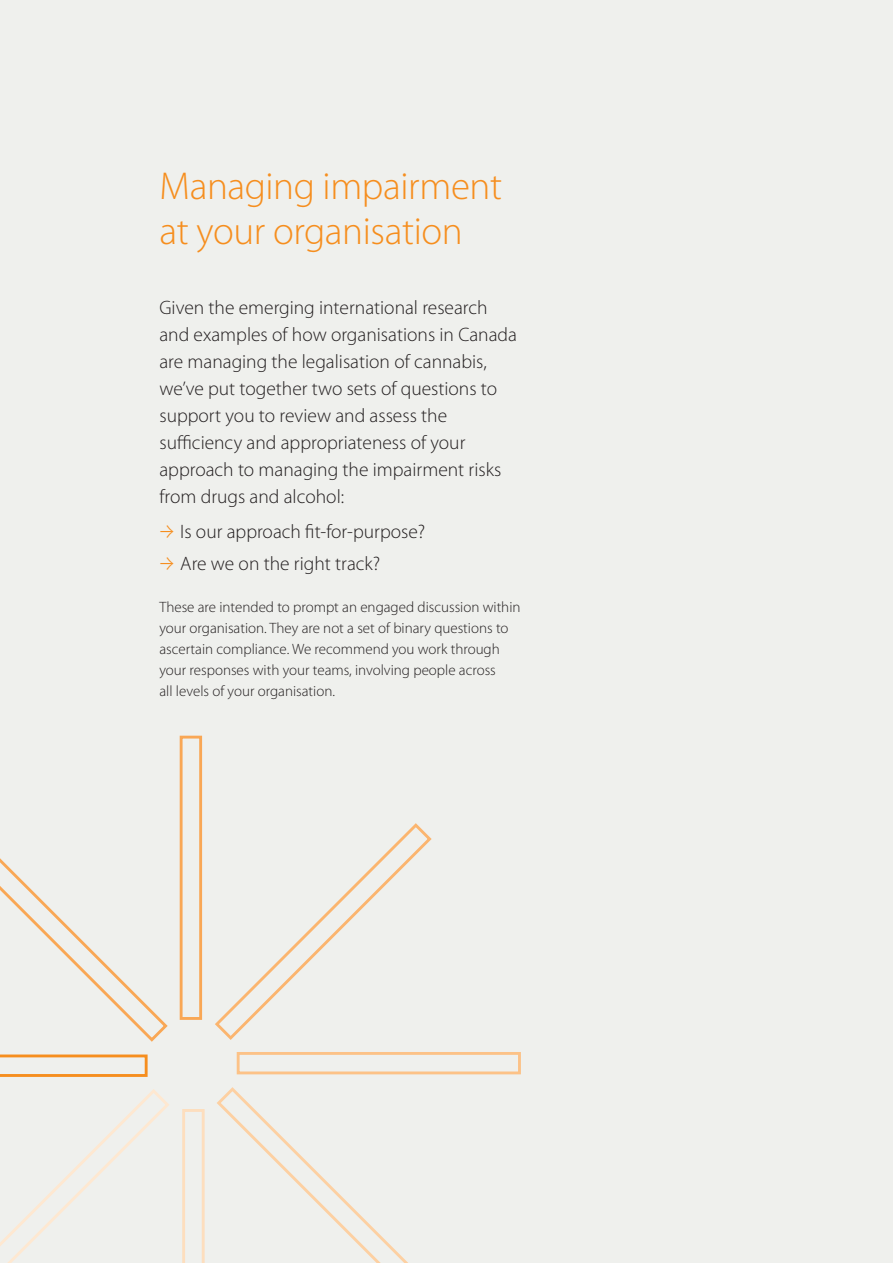
<style>
.page{position:relative;width:893px;height:1263px;background:#eff0ed}
.page>*{position:absolute;margin:0;border:0;box-sizing:border-box;transform-origin:0 0}
.Header_1{font:300 39px/45px "Myriad Pro";letter-spacing:-.01em;color:#f68e1e}
.Intro{font:300 19.5px/27px "Myriad Pro";color:#231f20}
.Body{font:300 15px/21px "Myriad Pro";color:#231f20}
.s1{font-family:"Work Sans";color:#f68e1e}
</style>
<div class="page">
<div style="left:180px;top:736px;width:22px;height:284px;border:3px solid #f9a755"></div>
<svg style="left:215px;top:823px;width:217px;height:217px"></svg>
<div style="left:237px;top:1052px;width:284px;height:22px;border:3px solid #fcc287"></div>
<svg style="left:217px;top:1087px;width:191px;height:176px"></svg>
<svg style="left:182px;top:1109px;width:23px;height:154px"></svg>
<svg style="left:0;top:1089px;width:169px;height:174px"></svg>
<svg style="left:0;top:1054px;width:148px;height:23px"></svg>
<svg style="left:0;top:858px;width:168px;height:184px"></svg>
<p class="Header_1" style="left:159px;top:164px;width:344px">Managing impairment at your organisation</p>
<p class="Intro" style="left:159px;top:294px;width:359px">Given the emerging international research and examples of how organisations in Canada are managing the legalisation of cannabis, we’ve put together two sets of questions to support you to review and assess the sufficiency and appropriateness of your approach to managing the impairment risks from drugs and alcohol:</p>
<p class="Intro" style="left:159px;top:519px;width:267px"><span class="s1">→</span> Is our approach fit-for-purpose?</p>
<p class="Intro" style="left:159px;top:550px;width:222px"><span class="s1">→</span> Are we on the right track?</p>
<p class="Body" style="left:159px;top:597px;width:363px">These are intended to prompt an engaged discussion within your organisation. They are not a set of binary questions to ascertain compliance. We recommend you work through your responses with your teams, involving people across<br>all levels of your organisation.</p>
</div>
